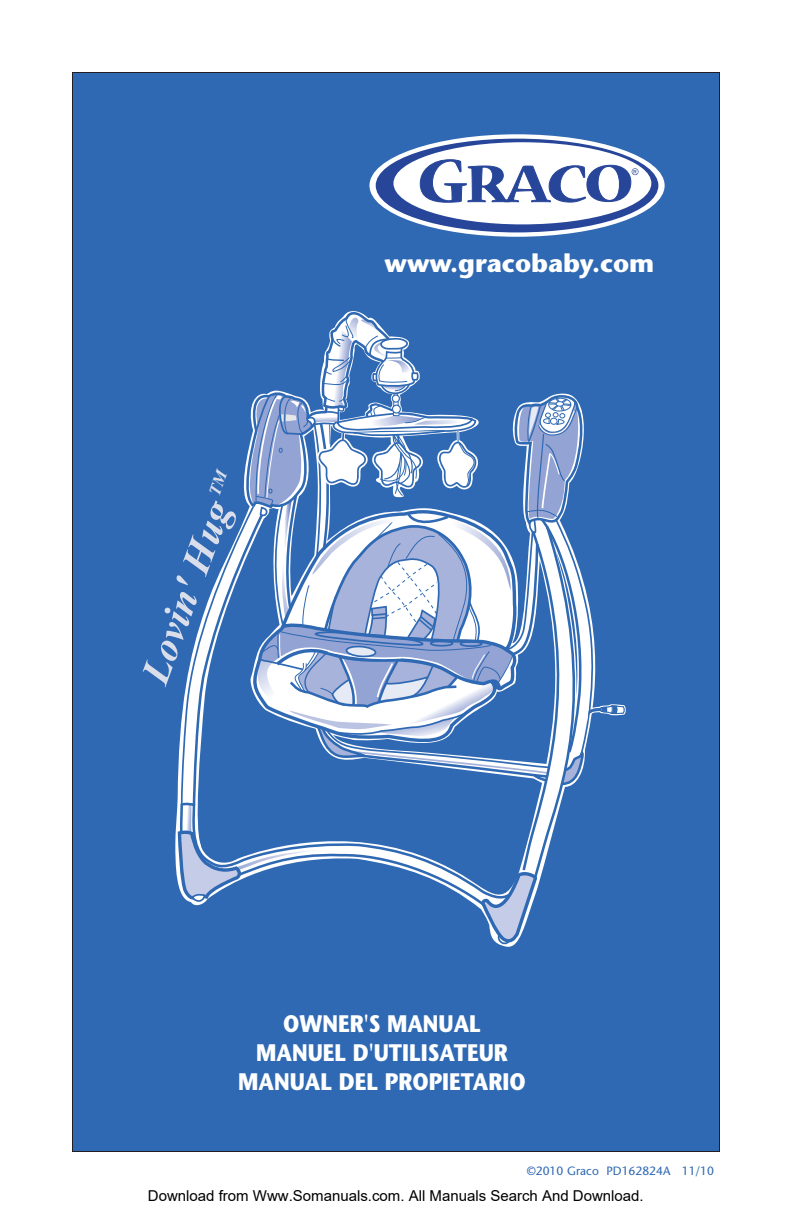
<style>
.page{position:relative;width:792px;height:1224px;background:#fff}
.page>*{position:absolute;margin:0;border:0;box-sizing:border-box;transform-origin:0 0}
.t1{font:italic 700 40.2px "Times New Roman";color:#dadeeb}
.t2{font:700 25.4px "Stone Sans";color:#fff}
.t3{font:700 23.8px/29px "Stone Sans";color:#fff;text-align:center;scale:.88 1}
.t4{font:15px "Arial";color:#000}
.t5{font:12px "Stone Sans";color:#2f69b3}
</style>
<div class="page">
<div style="left:72px;top:72px;width:648px;height:1080px;background:#2f69b3"></div>
<svg style="left:369px;top:134px;width:296px;height:103px;background:#e2e8f2"></svg>
<div style="left:376px;top:139px;width:282px;height:93px;background:#274599;border-radius:50%"></div>
<div style="left:393px;top:142px;width:258px;height:82px;background:#fff;border-radius:50%"></div>
<svg style="left:420px;top:149px;width:218px;height:54px"></svg>
<svg style="left:178px;top:311px;width:448px;height:635px"></svg>
<h1 class="t1" style="left:131px;top:673px;width:193px;rotate:-70deg">Lovin' Hug</h1>
<h2 class="t2" style="left:384px;top:253px;width:271px">www.gracobaby.com</h2>
<h3 class="t3" style="left:238px;top:1012px;width:328px">OWNER'S MANUAL<br>MANUEL D'UTILISATEUR<br>MANUAL DEL PROPIETARIO</h3>
<p class="t5" style="left:527px;top:1166px;width:189px">©2010 Graco PD162824A 11/10</p>
<p class="t4" style="left:148px;top:1187px;width:497px">Download from Www.Somanuals.com. All Manuals Search And Download.</p>
</div>
